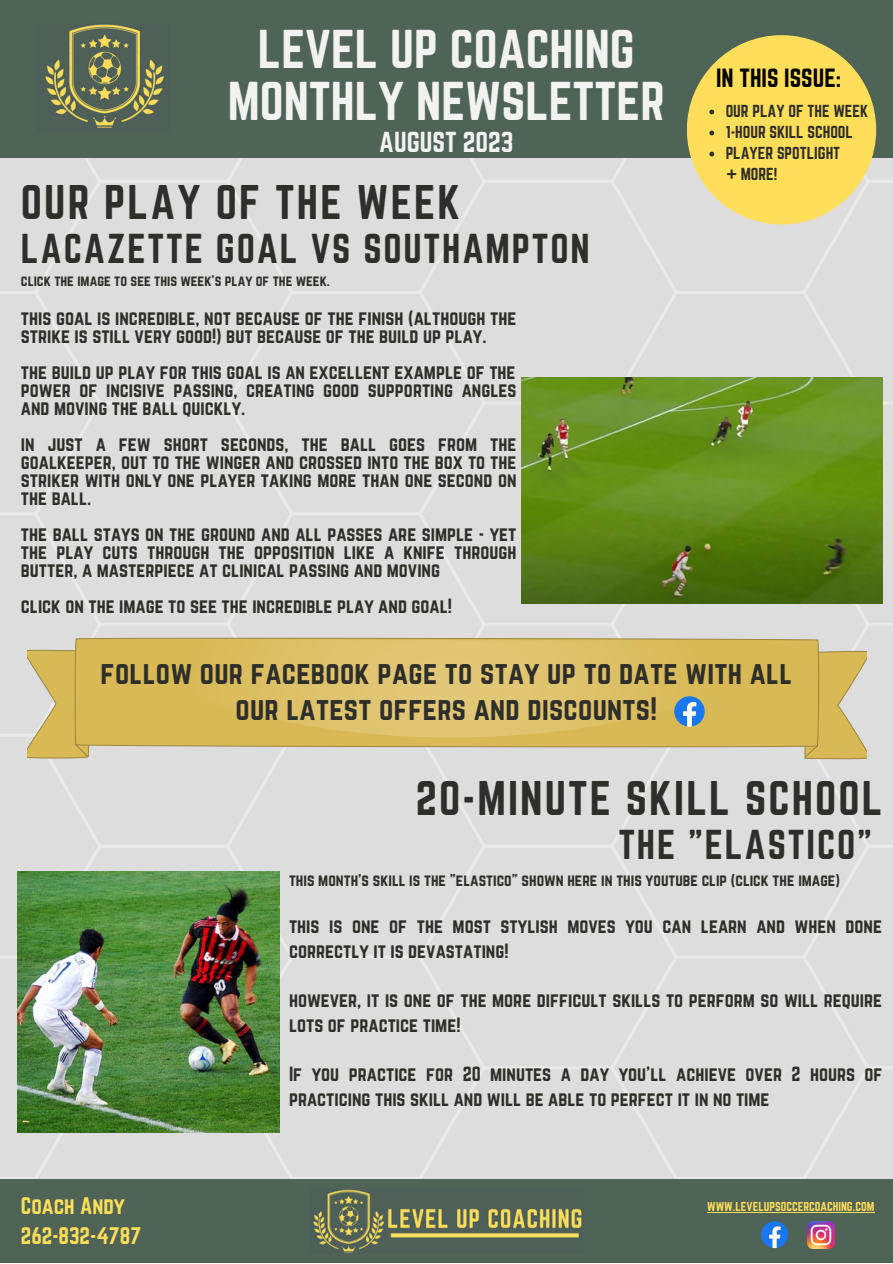
<style>
.page{position:relative;width:893px;height:1264px;background:#fff}
.page>*{position:absolute;margin:0;border:0;box-sizing:border-box;transform-origin:0 0}
.t1{font:47.7px "Norwester";color:#f2f3f0}
.t2{font:42.45px "Norwester";letter-spacing:.05em;color:#2e2e2a}
.t3{font:36.45px "Norwester";letter-spacing:.05em;color:#2e2e2a}
.t4{font:28.5px/36px "Norwester";letter-spacing:.01em;color:#2e2e2a;text-align:center}
.t5{font:25.2px "Norwester";color:#f2f3f0}
.t6{font:23.1px "Norwester";color:#000}
.t7{font:21px "Norwester";color:#ffde59}
.t8{font:18px/18px "Norwester";color:#2e2e2a}
.t9{font:15.15px "Norwester";color:#2e2e2a}
.t10{font:15px "Norwester";color:#2e2e2a}
.t11{font:13.5px "Norwester";color:#2e2e2a}
.t12{font:11.25px "Norwester";color:#ffde59}
</style>
<div class="page">
<div style="left:0;top:157px;width:892px;height:1022px;background:#ddd"></div>
<div style="left:0;top:0;width:892px;height:157px;background:#4f6456"></div>
<div style="left:686px;top:35px;width:190px;height:189px;background:#ffde59;border-radius:50%"></div>
<svg style="left:709px;top:110px;width:5px;height:4px"></svg>
<svg style="left:709px;top:131px;width:5px;height:4px"></svg>
<svg style="left:709px;top:152px;width:5px;height:4px"></svg>
<svg style="left:804px;top:650px;width:62px;height:109px;background:#d6bf73"></svg>
<svg style="left:27px;top:648px;width:63px;height:110px;background:#d7c078"></svg>
<svg style="left:74px;top:637px;width:745px;height:110px;background:#cdb361"></svg>
<svg style="left:77px;top:640px;width:740px;height:99px;background:#dbbe61"></svg>
<div style="left:0;top:1179px;width:892px;height:83px;background:#4f6456"></div>
<img style="left:313px;top:1189px;width:269px;height:64px">
<svg style="left:761px;top:1221px;width:27px;height:27px"></svg>
<img style="left:807px;top:1221px;width:27px;height:27px">
<img style="left:45px;top:24px;width:119px;height:104px">
<svg style="left:674px;top:696px;width:30px;height:30px"></svg>
<img style="left:522px;top:377px;width:360px;height:226px">
<img style="left:18px;top:871px;width:262px;height:261px">
<hr style="left:707px;top:1211px;width:167px;height:1px;background:#ffde59">
<p class="t1" style="left:258px;top:20px;width:378px">LEVEL UP COACHING</p>
<p class="t1" style="left:228px;top:72px;width:438px">MONTHLY NEWSLETTER</p>
<p class="t5" style="left:379px;top:127px;width:136px">AUGUST 2023</p>
<p class="t2" style="left:21px;top:177px;width:441px">OUR PLAY OF THE WEEK</p>
<p class="t3" style="left:21px;top:227px;width:570px">LACAZETTE GOAL VS SOUTHAMPTON</p>
<p class="t11" style="left:21px;top:272px;width:310px">click the image to see this week's play of the week.</p>
<p class="t8" style="left:21px;top:309px;width:497px">this goal is incredible, not because of the finish (although the strike is still very good!) but because of the build up play.</p>
<p class="t8" style="left:21px;top:363px;width:497px;text-align:justify">the build up play for this goal is an excellent example of the power of incisive passing, creating good supporting angles and moving the ball quickly.</p>
<p class="t8" style="left:21px;top:435px;width:497px;text-align:justify">in just a few short seconds, the ball goes from the goalkeeper, out to the winger and crossed into the box to the striker with only one player taking more than one second on the ball.</p>
<p class="t8" style="left:21px;top:525px;width:497px;text-align:justify">the ball stays on the ground and all passes are simple - yet the play cuts through the opposition like a knife through butter, a masterpiece at clinical passing and moving</p>
<p class="t8" style="left:21px;top:597px;width:432px">click on the image to see the incredible play and goal!</p>
<p class="t6" style="left:716px;top:64px;width:127px">IN THIS ISSUE:</p>
<p class="t9" style="left:725px;top:102px;width:144px">OUR PLAY OF THE WEEK</p>
<p class="t9" style="left:725px;top:123px;width:129px">1-HOUR SKILL SCHOOL</p>
<p class="t9" style="left:725px;top:144px;width:116px">PLAYER SPOTLIGHT</p>
<p class="t9" style="left:726px;top:165px;width:53px">+ MORE!</p>
<p class="t4" style="left:101px;top:654px;width:693px">follow our facebook page to stay up to date with all our latest offers and discounts!</p>
<p class="t2" style="left:416px;top:772px;width:468px">20-MINUTE SKILL SCHOOL</p>
<p class="t3" style="left:618px;top:822px;width:255px">THE "ELASTICO"</p>
<p class="t7" style="left:21px;top:1193px;width:105px">Coach Andy</p>
<p class="t7" style="left:21px;top:1222px;width:122px">262-832-4787</p>
<p class="t10" style="left:289px;top:870px;width:552px">this month's skill is the "elastico" shown here in this youtube clip (click the image)</p>
<p class="t8" style="left:289px;top:913px;width:594px;line-height:24.8px">this is one of the most stylish moves you can learn and when done correctly it is devastating!</p>
<p class="t8" style="left:289px;top:987px;width:594px;line-height:24.8px">however, it is one of the more difficult skills to perform so will require lots of practice time!</p>
<p class="t8" style="left:289px;top:1061px;width:595px;line-height:24.8px">If you practice for 20 minutes a day you'll achieve over 2 hours of practicing this skill and will be able to perfect it in no time</p>
<p class="t12" style="left:707px;top:1199px;width:169px">WWW.LEVELUPSOCCERCOACHING.COM</p>
</div>
